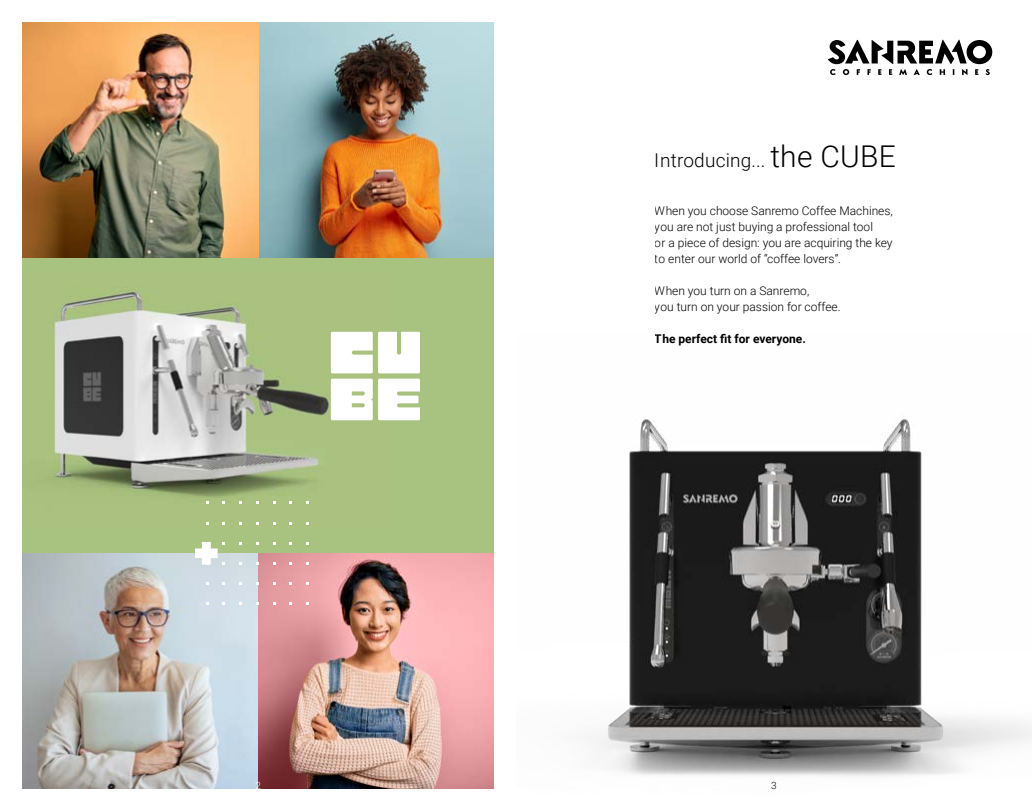
<style>
.page{position:relative;width:1032px;height:811px;background:#fff}
.page>*{position:absolute;margin:0;border:0;box-sizing:border-box;transform-origin:0 0}
.t1{font:300 19px "Roboto";letter-spacing:.01em;color:#000}
.t2{font:300 12px/16px "Roboto";color:#000}
.t3{font:700 12px "Roboto";color:#000}
.t4{font:300 10px "Roboto";color:#fff}
.t5{font:300 10px "Roboto";color:#000}
.s1{font-size:30px}
</style>
<div class="page">
<img style="left:22px;top:553px;width:236px;height:235px">
<img style="left:258px;top:553px;width:235px;height:235px">
<img style="left:22px;top:23px;width:471px;height:235px">
<div style="left:22px;top:258px;width:471px;height:295px;background:#a8c27f"></div>
<img style="left:53px;top:289px;width:335px;height:236px">
<img style="left:594px;top:419px;width:437px;height:358px">
<svg style="left:828px;top:40px;width:164px;height:35px"></svg>
<svg style="left:195px;top:542px;width:30px;height:23px"></svg>
<svg style="left:331px;top:332px;width:89px;height:41px"></svg>
<svg style="left:331px;top:379px;width:89px;height:41px"></svg>
<h1 class="t1" style="left:655px;top:147px;width:242px">Introducing... <span class="s1">the CUBE</span></h1>
<p class="t2" style="left:655px;top:202px;width:239px">When you choose Sanremo Coffee Machines, you are not just buying a professional tool<br>or a piece of design: you are acquiring the key to enter our world of “coffee lovers”.</p>
<p class="t2" style="left:655px;top:282px;width:187px">When you turn on a Sanremo,<br>you turn on your passion for coffee.</p>
<p class="t3" style="left:655px;top:330px;width:152px">The perfect fit for everyone.</p>
<p class="t4" style="left:255px;top:778px;width:7px">2</p>
<p class="t5" style="left:771px;top:778px;width:7px">3</p>
</div>
